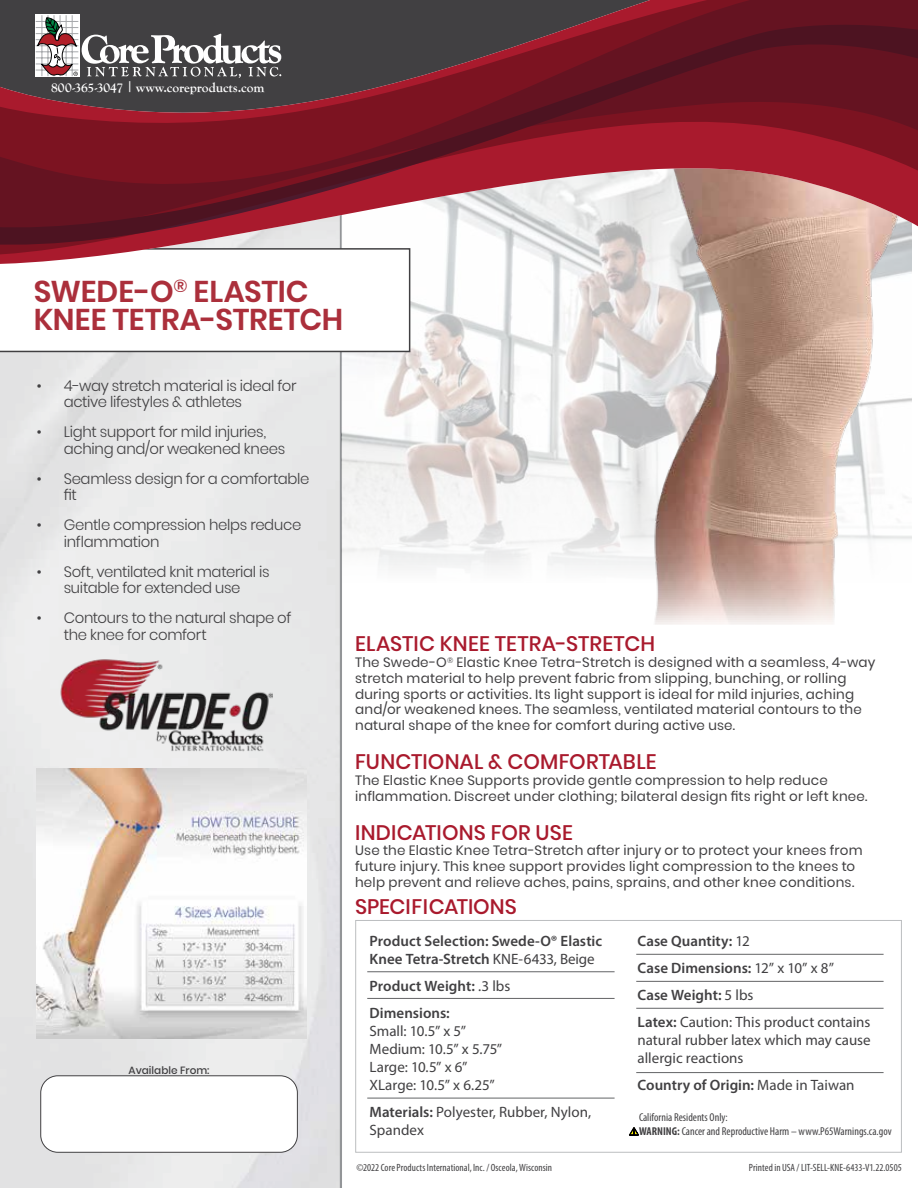
<style>
.page{position:relative;width:918px;height:1188px;background:#fff}
.page>*{position:absolute;margin:0;border:0;box-sizing:border-box;transform-origin:0 0}
.t1{font:600 30px/28.5px "Poppins";letter-spacing:-.005em;color:#ab2f3b}
.t2{font:500 21px "Poppins";letter-spacing:.005em;color:#a91a2d}
.t3{font:300 15px/16.5px "Poppins";letter-spacing:-.02em;color:#414042}
.t4{font:600 15px/27px "Myriad Pro";color:#414042}
.t5{font:15px/18px "Myriad Pro";color:#414042}
.t6{font:13.5px/15.8px "Poppins";letter-spacing:.015em;color:#414042}
.t7{font:700 13.5px "Goudy Old Style T";color:#fff}
.t8{font:condensed 11.4px/13.6px "Myriad Pro";color:#414042}
.t9{font:condensed 10.5px "Myriad Pro";letter-spacing:.005em;color:#414042}
.t10{font:500 10.5px "Poppins";color:#414042}
.s1{font-weight:400}
.s2{font-weight:600}
.s3{font-weight:700}
</style>
<div class="page">
<div style="left:0;top:418px;width:339px;height:770px;background:#e7e8e8"></div>
<div style="left:41px;top:1076px;width:256px;height:76px;background:#fff;border-radius:17px"></div>
<div style="left:40px;top:1075px;width:258px;height:78px;border:1px solid #414042;border-radius:17px"></div>
<img style="left:342px;top:418px;width:569px;height:150px">
<img style="left:635px;top:418px;width:270px;height:207px">
<svg style="left:0;top:390px;width:912px;height:28px"></svg>
<svg style="left:0;top:382px;width:867px;height:8px"></svg>
<svg style="left:0;top:245px;width:912px;height:137px"></svg>
<svg style="left:0;top:0;width:918px;height:245px;background:#823c46"></svg>
<div style="left:35px;top:15px;width:44px;height:62px;background:#fff"></div>
<hr style="left:36px;top:21px;width:42px;height:1px;background:#a7a9ac">
<hr style="left:36px;top:27px;width:42px;height:1px;background:#a7a9ac">
<hr style="left:36px;top:33px;width:42px;height:1px;background:#a7a9ac">
<hr style="left:36px;top:39px;width:42px;height:1px;background:#a7a9ac">
<hr style="left:36px;top:46px;width:42px;height:1px;background:#a7a9ac">
<hr style="left:36px;top:52px;width:42px;height:1px;background:#a7a9ac">
<hr style="left:36px;top:58px;width:42px;height:1px;background:#a7a9ac">
<hr style="left:36px;top:64px;width:42px;height:1px;background:#a7a9ac">
<hr style="left:36px;top:70px;width:42px;height:1px;background:#a7a9ac">
<hr style="left:72px;top:15px;width:1px;height:61px;background:#a7a9ac">
<hr style="left:66px;top:15px;width:1px;height:61px;background:#a7a9ac">
<hr style="left:60px;top:15px;width:1px;height:61px;background:#a7a9ac">
<hr style="left:54px;top:15px;width:1px;height:61px;background:#a7a9ac">
<hr style="left:48px;top:15px;width:1px;height:61px;background:#a7a9ac">
<hr style="left:42px;top:15px;width:1px;height:61px;background:#a7a9ac">
<svg style="left:37px;top:17px;width:244px;height:61px"></svg>
<div style="left:355px;top:920px;width:547px;height:233px;border:1px solid #bcbec0"></div>
<hr style="left:367px;top:972px;width:248px;height:1px;background:#636466">
<hr style="left:367px;top:998px;width:248px;height:1px;background:#636466">
<hr style="left:636px;top:954px;width:248px;height:1px;background:#636466">
<hr style="left:367px;top:1098px;width:248px;height:1px;background:#636466">
<hr style="left:636px;top:981px;width:248px;height:1px;background:#636466">
<hr style="left:636px;top:1008px;width:248px;height:1px;background:#636466">
<hr style="left:636px;top:1072px;width:248px;height:1px;background:#636466">
<svg style="left:629px;top:1127px;width:10px;height:9px"></svg>
<img style="left:57px;top:657px;width:216px;height:107px">
<img style="left:37px;top:768px;width:270px;height:270px">
<p class="t7" style="left:51px;top:79px;width:215px">800-365-3047 | www.coreproducts.com</p>
<h1 class="t1" style="left:34px;top:277px;width:311px">SWEDE-O<sup>®</sup> ELASTIC<br>KNEE TETRA-STRETCH</h1>
<p class="t3" style="left:64px;top:377px;width:234px;text-indent:-27px">• 4-way stretch material is ideal for active lifestyles &amp; athletes</p>
<p class="t3" style="left:64px;top:424px;width:223px;text-indent:-27px">• Light support for mild injuries, aching and/or weakened knees</p>
<p class="t3" style="left:64px;top:470px;width:247px;text-indent:-27px">• Seamless design for a comfortable fit</p>
<p class="t3" style="left:64px;top:517px;width:239px;text-indent:-27px">• Gentle compression helps reduce inflammation</p>
<p class="t3" style="left:37px;top:563px;width:235px;text-align:center">• Soft, ventilated knit material is suitable for extended use</p>
<p class="t3" style="left:64px;top:610px;width:229px;text-indent:-27px">• Contours to the natural shape of the knee for comfort</p>
<p class="t10" style="left:129px;top:1064px;width:83px">Available From:</p>
<h2 class="t2" style="left:355px;top:632px;width:301px">ELASTIC KNEE TETRA-STRETCH</h2>
<p class="t6" style="left:355px;top:655px;width:522px">The Swede-O<sup>®</sup> Elastic Knee Tetra-Stretch is designed with a seamless, 4-way stretch material to help prevent fabric from slipping, bunching, or rolling during sports or activities. Its light support is ideal for mild injuries, aching and/or weakened knees. The seamless, ventilated material contours to the natural shape of the knee for comfort during active use.</p>
<h2 class="t2" style="left:355px;top:750px;width:303px">FUNCTIONAL &amp; COMFORTABLE</h2>
<p class="t6" style="left:355px;top:772px;width:514px">The Elastic Knee Supports provide gentle compression to help reduce inflammation. Discreet under clothing; bilateral design fits right or left knee.</p>
<h2 class="t2" style="left:355px;top:820px;width:219px">INDICATIONS FOR USE</h2>
<p class="t6" style="left:355px;top:843px;width:509px">Use the Elastic Knee Tetra-Stretch after injury or to protect your knees from future injury. This knee support provides light compression to the knees to help prevent and relieve aches, pains, sprains, and other knee conditions.</p>
<h2 class="t2" style="left:355px;top:894px;width:163px">SPECIFICATIONS</h2>
<p class="t4" style="left:370px;top:931px;width:234px;line-height:18px">Product Selection: Swede-O® Elastic<br>Knee Tetra-Stretch <span class="s1">KNE-6433, Beige</span></p>
<p class="t4" style="left:370px;top:972px;width:142px">Product Weight: <span class="s1">.3 lbs<br></span>Dimensions:</p>
<p class="t5" style="left:370px;top:1021px;width:134px">Small: 10.5” x 5”<br>Medium: 10.5” x 5.75”<br>Large: 10.5” x 6”<br>XLarge: 10.5” x 6.25”</p>
<p class="t5" style="left:370px;top:1102px;width:223px"><span class="s2">Materials:</span> Polyester, Rubber, Nylon,<br>Spandex</p>
<p class="t4" style="left:638px;top:927px;width:234px">Case Quantity: <span class="s1">12<br></span>Case Dimensions: <span class="s1">12” x 10” x 8”<br></span>Case Weight: <span class="s1">5 lbs<br></span>Latex: <span class="s1">Caution: This product contains</span></p>
<p class="t5" style="left:638px;top:1030px;width:235px">natural rubber latex which may cause allergic reactions</p>
<p class="t4" style="left:638px;top:1071px;width:219px">Country of Origin: <span class="s1">Made in Taiwan</span></p>
<p class="t8" style="left:639px;top:1111px;width:254px">California Residents Only:<br><span class="s3">WARNING:</span> Cancer and Reproductive Harm – www.P65Warnings.ca.gov</p>
<p class="t9" style="left:356px;top:1162px;width:197px">©2022 Core Products International, Inc. / Osceola, Wisconsin</p>
<p class="t9" style="left:749px;top:1162px;width:154px">Printed in USA / LIT-SELL-KNE-6433-V1.22.0505</p>
</div>
